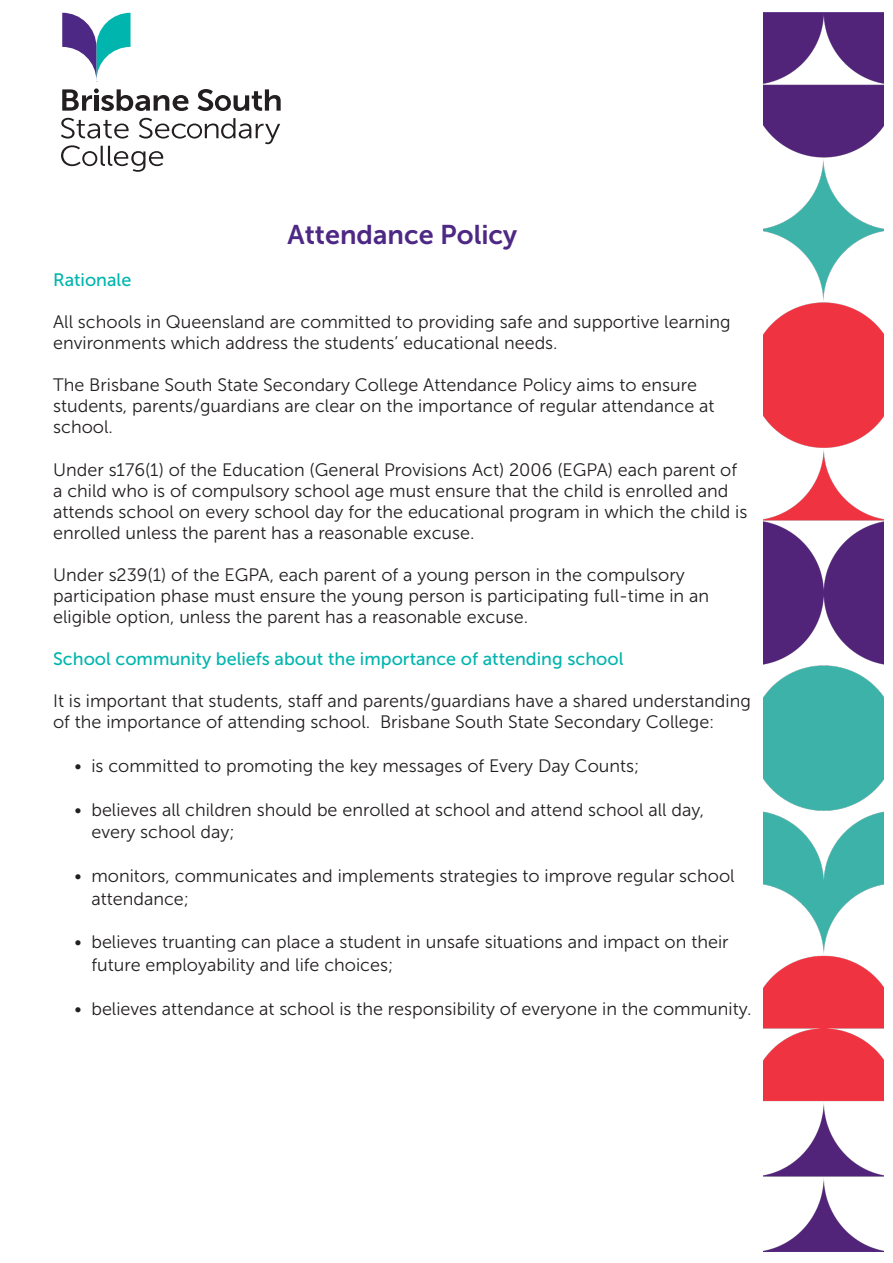
<style>
.page{position:relative;width:893px;height:1263px;background:#fff}
.page>*{position:absolute;margin:0;border:0;box-sizing:border-box;transform-origin:0 0}
.Heading{font:27px "Museo Sans 700";color:#4d2884}
.t1{font:18px/21px "Museo Sans 300";color:#231f20}
.Subheadding{font:18px "Museo Sans 500";color:#00b5ae}
</style>
<div class="page">
<svg style="left:197px;top:89px;width:84px;height:22px"></svg>
<svg style="left:61px;top:118px;width:219px;height:54px"></svg>
<svg style="left:62px;top:88px;width:126px;height:23px"></svg>
<svg style="left:62px;top:13px;width:69px;height:67px"></svg>
<img style="left:764px;top:13px;width:119px;height:1239px">
<p class="Heading" style="left:288px;top:219px;width:231px">Attendance Policy</p>
<p class="Subheadding" style="left:53px;top:270px;width:80px">Rationale</p>
<p class="t1" style="left:53px;top:311px;width:679px">All schools in Queensland are committed to providing safe and supportive learning environments which address the students’ educational needs.</p>
<p class="t1" style="left:53px;top:375px;width:663px">The Brisbane South State Secondary College Attendance Policy aims to ensure students, parents/guardians are clear on the importance of regular attendance at school.</p>
<p class="t1" style="left:53px;top:459px;width:696px">Under s176(1) of the Education (General Provisions Act) 2006 (EGPA) each parent of a child who is of compulsory school age must ensure that the child is enrolled and attends school on every school day for the educational program in which the child is enrolled unless the parent has a reasonable excuse.</p>
<p class="t1" style="left:53px;top:564px;width:658px">Under s239(1) of the EGPA, each parent of a young person in the compulsory participation phase must ensure the young person is participating full-time in an eligible option, unless the parent has a reasonable excuse.</p>
<p class="Subheadding" style="left:53px;top:649px;width:572px">School community beliefs about the importance of attending school</p>
<p class="t1" style="left:53px;top:691px;width:699px">It is important that students, staff and parents/guardians have a shared understanding of the importance of attending school. Brisbane South State Secondary College:</p>
<p class="t1" style="left:74px;top:756px;width:566px">• is committed to promoting the key messages of Every Day Counts;</p>
<p class="t1" style="left:91px;top:799px;width:614px;line-height:22.5px;text-indent:-17px">• believes all children should be enrolled at school and attend school all day, every school day;</p>
<p class="t1" style="left:91px;top:865px;width:645px;line-height:22.5px;text-indent:-17px">• monitors, communicates and implements strategies to improve regular school attendance;</p>
<p class="t1" style="left:91px;top:931px;width:639px;line-height:22.5px;text-indent:-17px">• believes truanting can place a student in unsafe situations and impact on their future employability and life choices;</p>
<p class="t1" style="left:74px;top:998px;width:679px">• believes attendance at school is the responsibility of everyone in the community.</p>
</div>
